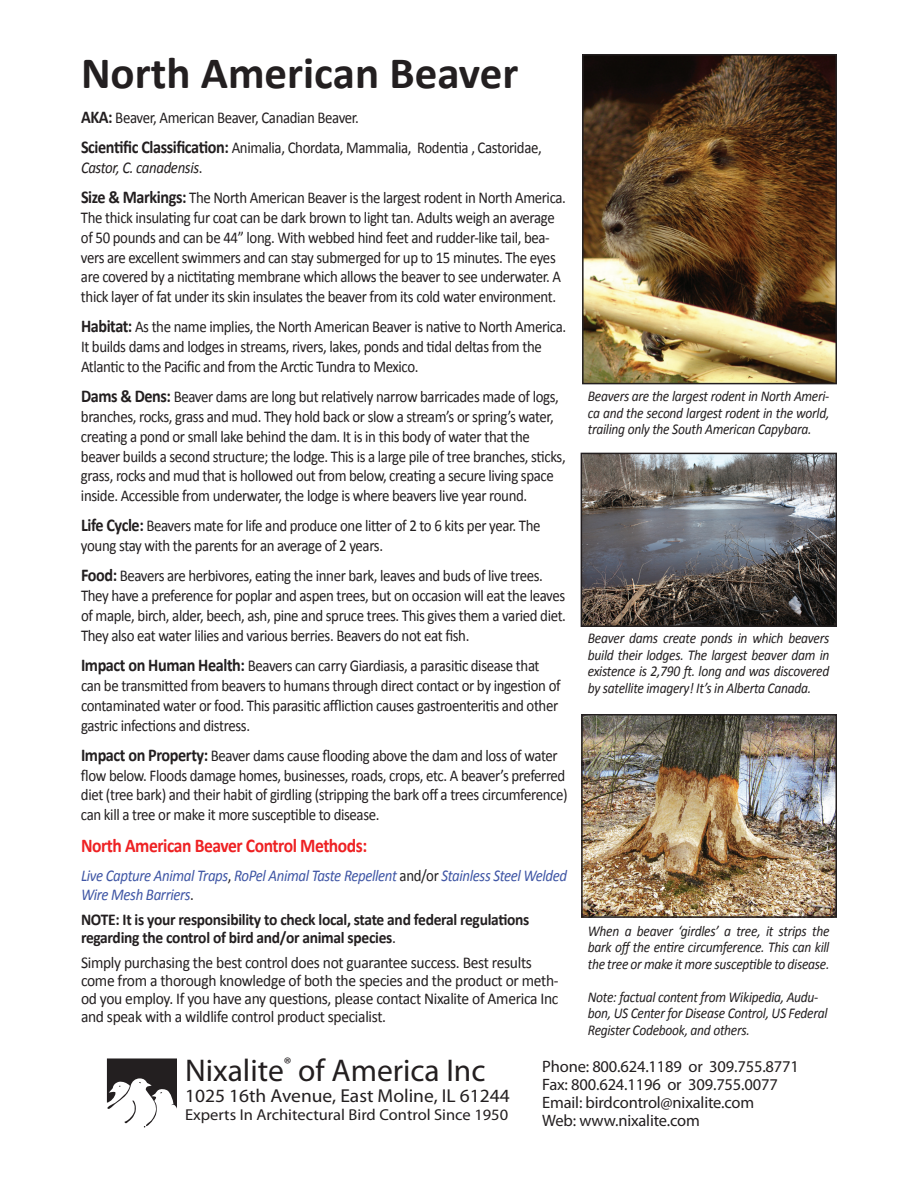
<style>
.page{position:relative;width:918px;height:1188px;background:#fff}
.page>*{position:absolute;margin:0;border:0;box-sizing:border-box;transform-origin:0 0}
.t1{font:700 45px "Calibri";color:#231f20}
.t2{font:31.5px "Myriad Pro";color:#231f20}
.t3{font:700 19.5px "Calibri";letter-spacing:-.025em;color:#ee2123;scale:.9 1}
.t4{font:18.75px "Myriad Pro";color:#231f20;scale:1.04 1}
.t5{font:16.5px/19.8px "Calibri";letter-spacing:-.025em;color:#231f20;scale:.9 1}
.t6{font:16.5px/18px "Calibri";letter-spacing:-.025em;color:#231f20;scale:.94 1}
.t7{font:16.5px/18px "Myriad Pro";letter-spacing:-.01em;color:#231f20}
.t8{font:700 16.5px/18px "Calibri";letter-spacing:-.02em;color:#231f20;scale:.94 1}
.t9{font:italic 16.5px/19.8px "Calibri";letter-spacing:-.025em;color:#3f56a5;scale:.9 1}
.t10{font:15.9px "Myriad Pro";color:#231f20;scale:1.04 1}
.t11{font:italic 15px/16.5px "Calibri";letter-spacing:-.02em;color:#231f20;text-align:justify;scale:.9 1}
.s1{font-weight:700;font-size:18px}
.s2{font-style:italic}
.s3{font-style:normal;color:#231f20}
.s4{font-weight:400}
</style>
<div class="page">
<svg style="left:107px;top:1058px;width:70px;height:70px"></svg>
<img style="left:585px;top:57px;width:249px;height:324px">
<div style="left:582px;top:54px;width:255px;height:330px;border:2px solid #231f20"></div>
<img style="left:584px;top:456px;width:250px;height:168px">
<div style="left:581px;top:453px;width:256px;height:174px;border:2px solid #231f20"></div>
<img style="left:584px;top:717px;width:250px;height:198px">
<div style="left:581px;top:714px;width:256px;height:204px;border:2px solid #231f20"></div>
<h1 class="t1" style="left:81px;top:44px;width:439px">North American Beaver</h1>
<p class="t5" style="left:81px;top:102px;width:514px;line-height:30.3px"><span class="s1">AKA:</span> Beaver, American Beaver, Canadian Beaver.<br><span class="s1">Scientific Classification:</span> Animalia, Chordata, Mammalia, Rodentia , Castoridae,</p>
<p class="t5" style="left:81px;top:152px;width:540px;line-height:30.3px"><span class="s2">Castor, C. canadensis</span>.<br><span class="s1">Size &amp; Markings:</span> The North American Beaver is the largest rodent in North America.</p>
<p class="t5" style="left:81px;top:208px;width:535px">The thick insulating fur coat can be dark brown to light tan. Adults weigh an average of 50 pounds and can be 44” long. With webbed hind feet and rudder-like tail, bea&shy;vers are excellent swimmers and can stay submerged for up to 15 minutes. The eyes are covered by a nictitating membrane which allows the beaver to see underwater. A thick layer of fat under its skin insulates the beaver from its cold water environment.</p>
<p class="t5" style="left:81px;top:317px;width:541px"><span class="s1">Habitat:</span> As the name implies, the North American Beaver is native to North America.<br>It builds dams and lodges in streams, rivers, lakes, ponds and tidal deltas from the<br>Atlantic to the Pacific and from the Arctic Tundra to Mexico.</p>
<p class="t5" style="left:81px;top:387px;width:540px"><span class="s1">Dams &amp; Dens:</span> Beaver dams are long but relatively narrow barricades made of logs, branches, rocks, grass and mud. They hold back or slow a stream’s or spring’s water, creating a pond or small lake behind the dam. It is in this body of water that the beaver builds a second structure; the lodge. This is a large pile of tree branches, sticks, grass, rocks and mud that is hollowed out from below, creating a secure living space inside. Accessible from underwater, the lodge is where beavers live year round.</p>
<p class="t5" style="left:81px;top:516px;width:512px"><span class="s1">Life Cycle:</span> Beavers mate for life and produce one litter of 2 to 6 kits per year. The young stay with the parents for an average of 2 years.</p>
<p class="t5" style="left:81px;top:566px;width:540px"><span class="s1">Food:</span> Beavers are herbivores, eating the inner bark, leaves and buds of live trees.<br>They have a preference for poplar and aspen trees, but on occasion will eat the leaves of maple, birch, alder, beech, ash, pine and spruce trees. This gives them a varied diet.<br>They also eat water lilies and various berries. Beavers do not eat fish.</p>
<p class="t5" style="left:81px;top:656px;width:534px"><span class="s1">Impact on Human Health:</span> Beavers can carry Giardiasis, a parasitic disease that can be transmitted from beavers to humans through direct contact or by ingestion of contaminated water or food. This parasitic affliction causes gastroenteritis and other gastric infections and distress.</p>
<p class="t5" style="left:81px;top:745px;width:542px"><span class="s1">Impact on Property:</span> Beaver dams cause flooding above the dam and loss of water flow below. Floods damage homes, businesses, roads, crops, etc. A beaver’s preferred diet (tree bark) and their habit of girdling (stripping the bark off a trees circumference) can kill a tree or make it more susceptible to disease.</p>
<p class="t3" style="left:81px;top:833px;width:320px">North American Beaver Control Methods:</p>
<p class="t9" style="left:81px;top:865px;width:542px">Live Capture Animal Traps<span class="s3">,</span> RoPel Animal Taste Repellent <span class="s3">and/or</span> Stainless Steel Welded<br>Wire Mesh Barriers<span class="s3">.</span></p>
<p class="t8" style="left:81px;top:911px;width:479px">NOTE: It is your responsibility to check local, state and federal regulations regarding the control of bird and/or animal species<span class="s4">.</span></p>
<p class="t6" style="left:81px;top:954px;width:510px">Simply purchasing the best control does not guarantee success. Best results come from a thorough knowledge of both the species and the product or meth&shy;od you employ. If you have any questions, please contact Nixalite of America Inc and speak with a wildlife control product specialist.</p>
<h2 class="t2" style="left:185px;top:1051px;width:302px">Nixalite<sup>®</sup> of America Inc</h2>
<p class="t4" style="left:185px;top:1084px;width:314px">1025 16th Avenue, East Moline, IL 61244</p>
<p class="t10" style="left:185px;top:1105px;width:312px">Experts In Architectural Bird Control Since 1950</p>
<p class="t11" style="left:588px;top:387px;width:270px">Beavers are the largest rodent in North Ameri&shy;ca and the second largest rodent in the world, trailing only the South American Capybara.</p>
<p class="t11" style="left:588px;top:629px;width:270px">Beaver dams create ponds in which beavers build their lodges. The largest beaver dam in existence is 2,790 ft. long and was discovered by satellite imagery! It’s in Alberta Canada.</p>
<p class="t11" style="left:588px;top:922px;width:270px">When a beaver ‘girdles’ a tree, it strips the bark off the entire circumference. This can kill the tree or make it more susceptible to disease.</p>
<p class="t11" style="left:588px;top:988px;width:268px;text-align:left">Note: factual content from Wikipedia, Audu&shy;bon, US Center for Disease Control, US Federal<br>Register Codebook, and others.</p>
<p class="t7" style="left:542px;top:1057px;width:258px">Phone: 800.624.1189 or 309.755.8771<br>Fax: 800.624.1196 or 309.755.0077<br>Email: birdcontrol@nixalite.com<br>Web: www.nixalite.com</p>
</div>
